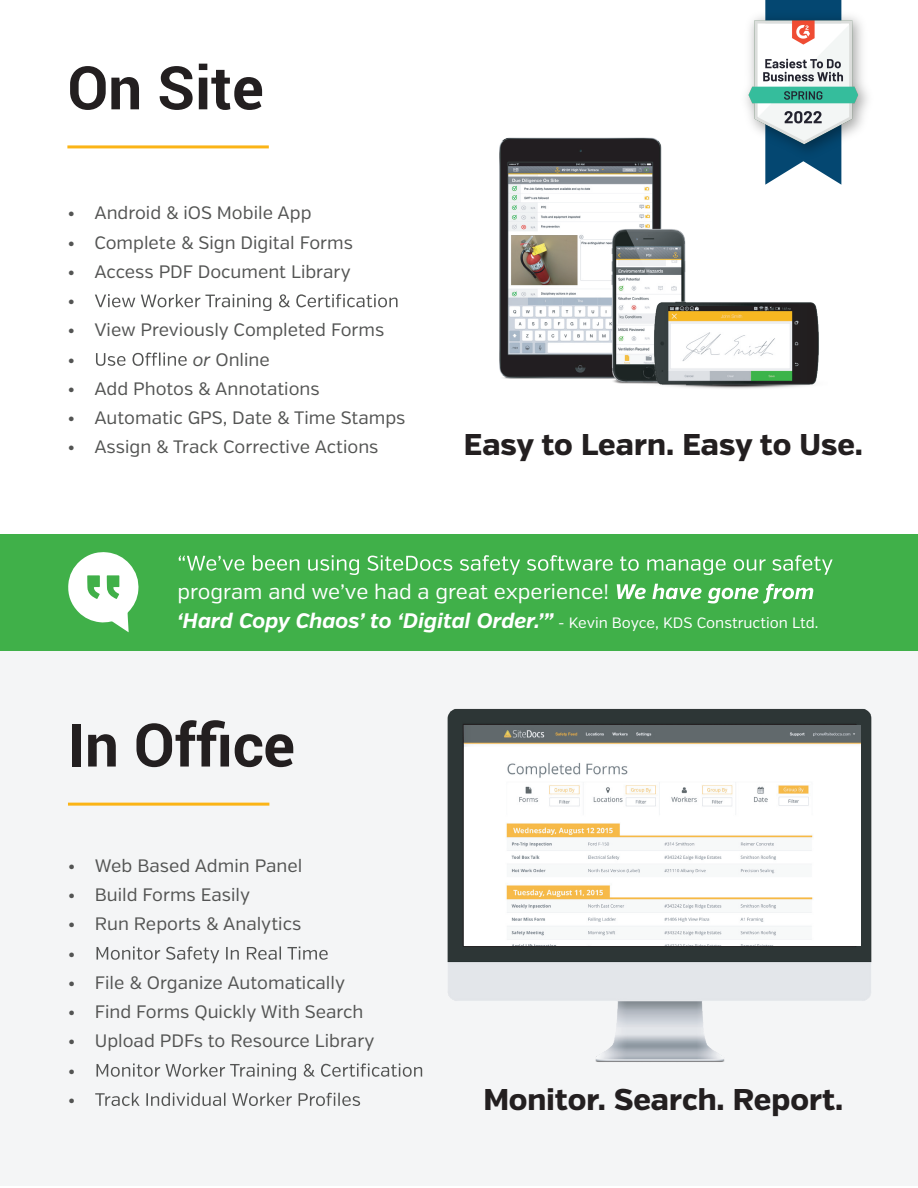
<style>
.page{position:relative;width:918px;height:1188px;background:#fff}
.page>*{position:absolute;margin:0;border:0;box-sizing:border-box;transform-origin:0 0}
.t1{font:700 60px "Roboto";color:#231f20}
.t2{font:800 30px "Verb";color:#231f20}
.t3{font:21px/28.5px "Verb";color:#fff}
.t4{font:18px/29.2px "Verb";color:#535453}
.s1{font-style:italic}
.s2{font-weight:700;font-style:italic}
.s3{font-size:15px}
</style>
<div class="page">
<div style="left:0;top:579px;width:918px;height:607px;background:#f4f5f6"></div>
<div style="left:0;top:534px;width:918px;height:117px;background:#40b049"></div>
<hr style="left:67px;top:145px;width:202px;height:3px;background:#fbb416">
<svg style="left:95px;top:294px;width:303px;height:17px"></svg>
<svg style="left:96px;top:353px;width:91px;height:13px"></svg>
<hr style="left:68px;top:803px;width:201px;height:3px;background:#fbb416">
<svg style="left:97px;top:946px;width:231px;height:17px"></svg>
<svg style="left:97px;top:1063px;width:325px;height:17px"></svg>
<svg style="left:95px;top:1093px;width:265px;height:13px"></svg>
<img style="left:499px;top:137px;width:163px;height:242px">
<img style="left:607px;top:206px;width:79px;height:178px">
<img style="left:631px;top:274px;width:188px;height:115px">
<img style="left:447px;top:708px;width:425px;height:354px">
<div style="left:464px;top:733px;width:397px;height:213px;background:#fff"></div>
<img style="left:506px;top:762px;width:307px;height:184px">
<img style="left:725px;top:726px;width:136px;height:19px">
<img style="left:464px;top:726px;width:261px;height:20px">
<svg style="left:765px;top:0;width:76px;height:185px"></svg>
<svg style="left:179px;top:555px;width:654px;height:20px"></svg>
<svg style="left:617px;top:584px;width:197px;height:20px"></svg>
<svg style="left:68px;top:552px;width:71px;height:80px"></svg>
<img style="left:746px;top:7px;width:122px;height:159px">
<img style="left:748px;top:11px;width:110px;height:143px">
<h1 class="t1" style="left:67px;top:46px;width:198px">On Site</h1>
<p class="t4" style="left:67px;top:199px;width:246px">• Android &amp; iOS Mobile App</p>
<p class="t4" style="left:67px;top:228px;width:287px">• Complete &amp; Sign Digital Forms</p>
<p class="t4" style="left:67px;top:257px;width:285px">• Access PDF Document Library •</p>
<p class="t4" style="left:67px;top:316px;width:318px">• View Previously Completed Forms •</p>
<p class="t4" style="left:193px;top:345px;width:79px"><span class="s1">or</span> Online</p>
<p class="t4" style="left:67px;top:374px;width:254px">• Add Photos &amp; Annotations</p>
<p class="t4" style="left:67px;top:404px;width:340px">• Automatic GPS, Date &amp; Time Stamps</p>
<p class="t4" style="left:67px;top:433px;width:313px">• Assign &amp; Track Corrective Actions</p>
<h2 class="t2" style="left:464px;top:426px;width:401px">Easy to Learn. Easy to Use.</h2>
<p class="t3" style="left:177px;top:578px;width:643px">program and we’ve had a great experience!<br><span class="s2">‘Hard Copy Chaos’ to ‘Digital Order.’”</span> <span class="s3">- Kevin Boyce, KDS Construction Ltd.</span></p>
<h1 class="t1" style="left:68px;top:703px;width:229px">In Office</h1>
<p class="t4" style="left:68px;top:851px;width:236px">• Web Based Admin Panel</p>
<p class="t4" style="left:68px;top:880px;width:184px">• Build Forms Easily</p>
<p class="t4" style="left:68px;top:910px;width:235px">• Run Reports &amp; Analytics •</p>
<p class="t4" style="left:68px;top:968px;width:279px">• File &amp; Organize Automatically</p>
<p class="t4" style="left:68px;top:997px;width:297px">• Find Forms Quickly With Search</p>
<p class="t4" style="left:68px;top:1027px;width:308px">• Upload PDFs to Resource Library •<br>•</p>
<h2 class="t2" style="left:483px;top:1081px;width:361px">Monitor. Search. Report.</h2>
</div>
